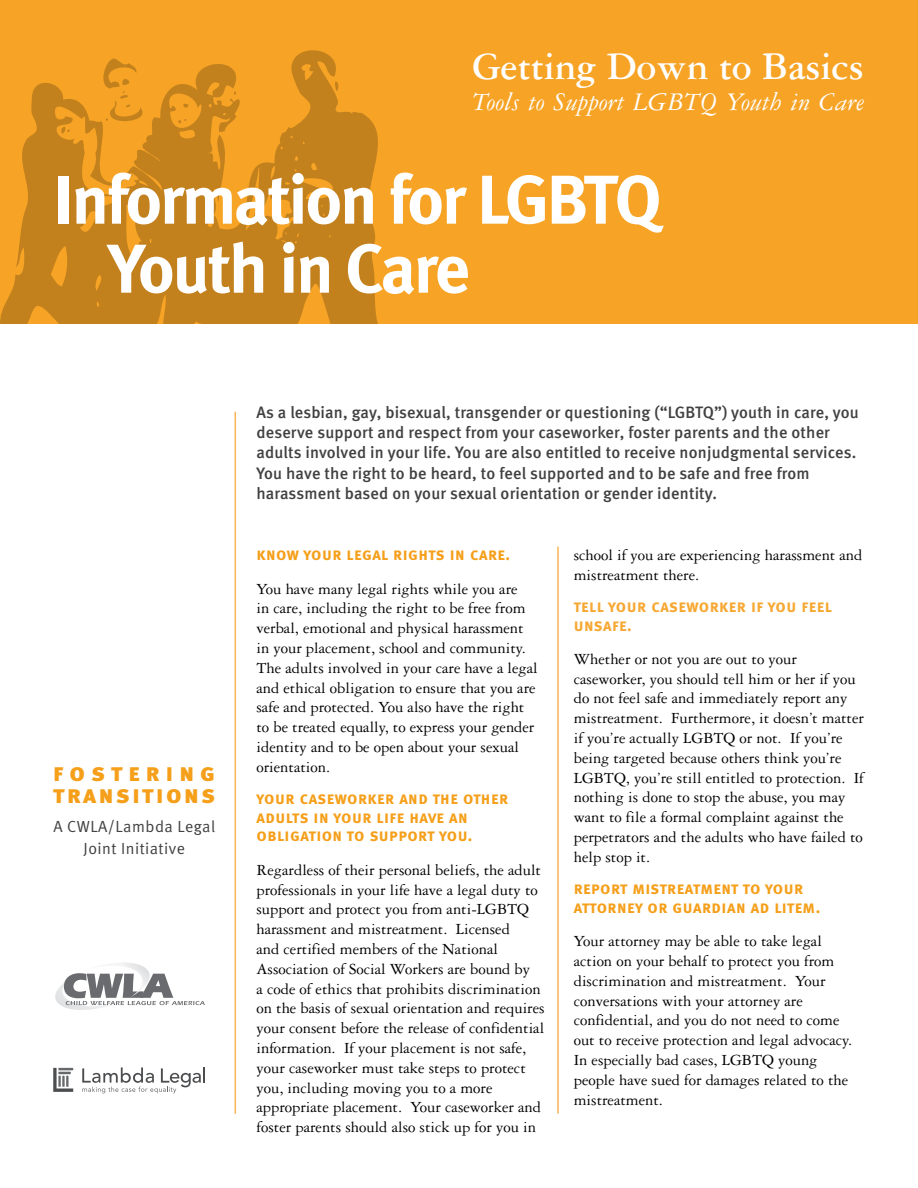
<style>
.page{position:relative;width:918px;height:1188px;background:#fff}
.page>*{position:absolute;margin:0;border:0;box-sizing:border-box;transform-origin:0 0}
.t1{font:700 69px/69px "Meta";letter-spacing:-.03em;color:#fff}
.t2{font:700 40.95px "Garamond Three";color:#fff;scale:.95 1}
.t3{font:italic 27px "Garamond Three";color:#fff}
.t4{font:24.15px/21.5px "Meta Black Caps";letter-spacing:.105em;color:#f59f1a}
.t5{font:17.4px/18.8px "Meta Bold Caps";letter-spacing:.03em;color:#f59f1a;scale:.95 1}
.t6{font:17.4px/18.8px "Meta Bold Caps";letter-spacing:.03em;color:#f7a833;scale:.95 1}
.t7{font:16.5px/19.8px "Garamond Three";color:#000}
.t8{font:500 16.5px/20.2px "Meta";letter-spacing:.01em;color:#414142}
.t9{font:16.05px/21.5px "Meta Normal";letter-spacing:.03em;color:#414142;text-align:center}
</style>
<div class="page">
<svg style="left:55px;top:963px;width:150px;height:47px"></svg>
<svg style="left:82px;top:1067px;width:123px;height:26px"></svg>
<svg style="left:53px;top:1068px;width:20px;height:24px"></svg>
<div style="left:0;top:0;width:918px;height:324px;background:#f7a426"></div>
<svg style="left:0;top:50px;width:378px;height:274px;fill:#c3811e"></svg>
<svg style="left:334px;top:81px;width:5px;height:10px"></svg>
<svg style="left:183px;top:104px;width:6px;height:4px"></svg>
<svg style="left:178px;top:119px;width:9px;height:4px"></svg>
<svg style="left:97px;top:57px;width:57px;height:70px"></svg>
<svg style="left:60px;top:127px;width:10px;height:11px"></svg>
<hr style="left:235px;top:412px;width:1px;height:702px;background:#f9b557">
<hr style="left:557px;top:547px;width:2px;height:567px;background:#f9b557">
<h2 class="t2" style="left:472px;top:44px;width:414px">Getting Down to Basics</h2>
<h3 class="t3" style="left:472px;top:88px;width:393px">Tools to Support LGBTQ Youth in Care</h3>
<h1 class="t1" style="left:54px;top:164px;width:652px">LGBTQ Youth Resources</h1>
<h1 class="t1" style="left:108px;top:164px;width:555px;text-indent:-54px">Information for LGBTQ<br>Youth in Care</h1>
<h3 class="t4" style="left:53px;top:762px;width:164px">fostering transitions</h3>
<p class="t9" style="left:53px;top:816px;width:163px">A CWLA/Lambda Legal<br>Joint Initiative</p>
<p class="t8" style="left:256px;top:402px;width:604px">As a lesbian, gay, bisexual, transgender or questioning (“LGBTQ”) youth in care, you deserve support and respect from your caseworker, foster parents and the other adults involved in your life. You are also entitled to receive nonjudgmental services.<br>You have the right to be heard, to feel supported and to be safe and free from harassment based on your sexual orientation or gender identity.</p>
<p class="t5" style="left:256px;top:545px;width:269px">know your legal rights in care.</p>
<p class="t7" style="left:256px;top:579px;width:283px">You have many legal rights while you are<br>in care, including the right to be free from verbal, emotional and physical harassment in your placement, school and community.<br>The adults involved in your care have a legal and ethical obligation to ensure that you are safe and protected. You also have the right to be treated equally, to express your gender identity and to be open about your sexual orientation.</p>
<p class="t5" style="left:256px;top:788px;width:266px">your caseworker and the other adults in your life have an obligation to support you.</p>
<p class="t7" style="left:256px;top:860px;width:290px">Regardless of their personal beliefs, the adult professionals in your life have a legal duty to support and protect you from anti-LGBTQ harassment and mistreatment. Licensed<br>and certified members of the National Association of Social Workers are bound by<br>a code of ethics that prohibits discrimination on the basis of sexual orientation and requires your consent before the release of confidential information. If your placement is not safe, your caseworker must take steps to protect you, including moving you to a more appropriate placement. Your caseworker and foster parents should also stick up for you in</p>
<p class="t7" style="left:574px;top:545px;width:290px">school if you are experiencing harassment and mistreatment there.</p>
<p class="t6" style="left:574px;top:596px;width:273px">tell your caseworker if you feel unsafe.</p>
<p class="t7" style="left:574px;top:649px;width:292px">Whether or not you are out to your caseworker, you should tell him or her if you do not feel safe and immediately report any mistreatment. Furthermore, it doesn’t matter if you’re actually LGBTQ or not. If you’re being targeted because others think you’re LGBTQ, you’re still entitled to protection. If nothing is done to stop the abuse, you may want to file a formal complaint against the perpetrators and the adults who have failed to help stop it.</p>
<p class="t5" style="left:574px;top:878px;width:261px">report mistreatment to your attorney or guardian ad litem.</p>
<p class="t7" style="left:574px;top:931px;width:280px">Your attorney may be able to take legal action on your behalf to protect you from discrimination and mistreatment. Your conversations with your attorney are confidential, and you do not need to come out to receive protection and legal advocacy.<br>In especially bad cases, LGBTQ young people have sued for damages related to the mistreatment.</p>
</div>
